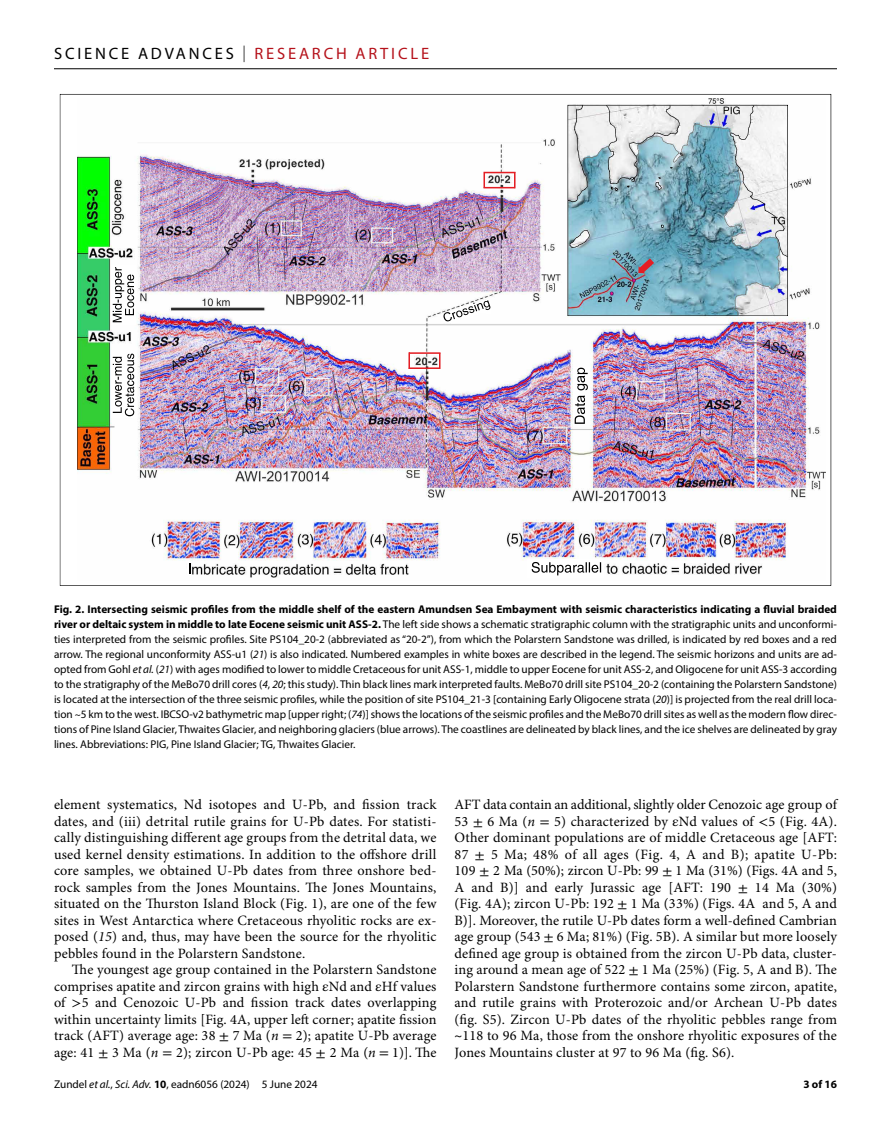
<style>
.page{position:relative;width:891px;height:1134px;background:#fff}
.page>*{position:absolute;margin:0;border:0;box-sizing:border-box;transform-origin:0 0}
.t1{font:16.5px "Myriad Pro";letter-spacing:.17em;color:#000}
.t2{font:14.25px/16.5px "Minion Pro";letter-spacing:.01em;color:#000;text-align:justify}
.t3{font:11.25px/15px "Myriad Pro";color:#000;text-align:justify}
.t4{font:700 11.25px "Myriad Pro";color:#000}
.s1{font-weight:300}
.s2{color:#b5121b}
.s3{font-weight:700}
.s4{font-style:italic}
.s5{font-family:"STIX"}
</style>
<div class="page">
<hr style="left:54px;top:68px;width:783px;height:1px;background:#000">
<svg style="left:60px;top:94px;width:771px;height:492px"></svg>
<img style="left:78px;top:99px;width:747px;height:482px">
<svg style="left:483px;top:172px;width:33px;height:16px"></svg>
<svg style="left:408px;top:352px;width:33px;height:17px"></svg>
<img style="left:568px;top:105px;width:220px;height:211px">
<div style="left:441px;top:314px;width:18px;height:9px;background:#fff"></div>
<svg style="left:490px;top:302px;width:1px;height:12px"></svg>
<svg style="left:443px;top:300px;width:47px;height:21px"></svg>
<div style="left:111px;top:265px;width:25px;height:60px;background:#fff"></div>
<div style="left:111px;top:351px;width:26px;height:67px;background:#fff"></div>
<div style="left:573px;top:368px;width:16px;height:57px;background:#fff"></div>
<hr style="left:188px;top:561px;width:3px;height:14px;background:#fff">
<div style="left:527px;top:559px;width:76px;height:18px;background:#fff"></div>
<svg style="left:113px;top:267px;width:21px;height:55px"></svg>
<svg style="left:113px;top:354px;width:21px;height:62px"></svg>
<svg style="left:575px;top:368px;width:13px;height:56px"></svg>
<svg style="left:189px;top:563px;width:2px;height:10px"></svg>
<svg style="left:532px;top:562px;width:69px;height:13px"></svg>
<p class="t1" style="left:54px;top:44px;width:376px">Science Adva nces <span class="s1">|</span> <span class="s2">Resear ch Ar ticle</span></p>
<p class="t3" style="left:54px;top:601px;width:785px"><span class="s3">Fig. 2. Intersecting seismic profiles from the middle shelf of the eastern Amundsen Sea Embayment with seismic characteristics indicating a fluvial braided river or deltaic system in middle to late Eocene seismic unit ASS-2.</span> The left side shows a schematic stratigraphic column with the stratigraphic units and unconformi&shy;ties interpreted from the seismic profiles. Site PS104_20-2 (abbreviated as “20-2”), from which the Polarstern Sandstone was drilled, is indicated by red boxes and a red arrow. The regional unconformity ASS-u1 (<span class="s4">21</span>) is also indicated. Numbered examples in white boxes are described in the legend. The seismic horizons and units are ad&shy;opted from Gohl <span class="s4">et al.</span> (<span class="s4">21</span>) with ages modified to lower to middle Cretaceous for unit ASS-1, middle to upper Eocene for unit ASS-2, and Oligocene for unit ASS-3 according to the stratigraphy of the MeBo70 drill cores (<span class="s4">4</span>, <span class="s4">20</span>; this study). Thin black lines mark interpreted faults. MeBo70 drill site PS104_20-2 (containing the Polarstern Sandstone) is located at the intersection of the three seismic profiles, while the position of site PS104_21-3 [containing Early Oligocene strata (<span class="s4">20</span>)] is projected from the real drill loca&shy;tion <span class="s5">~</span>5 km to the west. IBCSO-v2 bathymetric map [upper right; (<span class="s4">74</span>)] shows the locations of the seismic profiles and the MeBo70 drill sites as well as the modern flow direc&shy;tions of Pine Island Glacier, Thwaites Glacier, and neighboring glaciers (blue arrows). The coastlines are delineated by black lines, and the ice shelves are delineated by gray lines. Abbreviations: PIG, Pine Island Glacier; TG, Thwaites Glacier.</p>
<p class="t2" style="left:54px;top:797px;width:384px">element systematics, Nd isotopes and U-Pb, and fission track dates, and (iii) detrital rutile grains for U-Pb dates. For statisti&shy;cally distinguishing different age groups from the detrital data, we used kernel density estimations. In addition to the offshore drill core samples, we obtained U-Pb dates from three onshore bed&shy;rock samples from the Jones Mountains. The Jones Mountains, situated on the Thurston Island Block (Fig. 1), are one of the few sites in West Antarctica where Cretaceous rhyolitic rocks are ex&shy;posed (<span class="s4">15</span>) and, thus, may have been the source for the rhyolitic pebbles found in the Polarstern Sandstone.</p>
<p class="t2" style="left:54px;top:962px;width:384px;text-indent:18px">The youngest age group contained in the Polarstern Sandstone comprises apatite and zircon grains with high <span class="s5">ε</span>Nd and <span class="s5">ε</span>Hf values of <span class="s5">&gt;</span>5 and Cenozoic U-Pb and fission track dates overlapping within uncertainty limits [Fig. 4A, upper left corner; apatite fission track (AFT) average age: 38 <span class="s5">±</span> 7 Ma (<span class="s4">n</span> <span class="s5">=</span> 2); apatite U-Pb average age: 41 <span class="s5">±</span> 3 Ma (<span class="s4">n</span> <span class="s5">=</span> 2); zircon U-Pb age: 45 <span class="s5">±</span> 2 Ma (<span class="s4">n</span> <span class="s5">=</span> 1)]. The</p>
<p class="t3" style="left:54px;top:1076px;width:265px">Zundel <span class="s4">et al.</span>, <span class="s4">Sci. Adv.</span> <span class="s3">10</span>, eadn6056 (2024) 5 June 2024</p>
<p class="t2" style="left:454px;top:797px;width:384px">AFT data contain an additional, slightly older Cenozoic age group of 53 <span class="s5">±</span> 6 Ma (<span class="s4">n</span> <span class="s5">=</span> 5) characterized by <span class="s5">ε</span>Nd values of <span class="s5">&lt;</span>5 (Fig. 4A).<br>Other dominant populations are of middle Cretaceous age [AFT:<br>87 <span class="s5">±</span> 5 Ma; 48% of all ages (Fig. 4, A and B); apatite U-Pb:<br>109 <span class="s5">±</span> 2 Ma (50%); zircon U-Pb: 99 <span class="s5">±</span> 1 Ma (31%) (Figs. 4A and 5, A and B)] and early Jurassic age [AFT: 190 <span class="s5">±</span> 14 Ma (30%) (Fig. 4A); zircon U-Pb: 192 <span class="s5">±</span> 1 Ma (33%) (Figs. 4A and 5, A and B)]. Moreover, the rutile U-Pb dates form a well-defined Cambrian age group (543 <span class="s5">±</span> 6 Ma; 81%) (Fig. 5B). A similar but more loosely defined age group is obtained from the zircon U-Pb data, cluster&shy;ing around a mean age of 522 <span class="s5">±</span> 1 Ma (25%) (Fig. 5, A and B). The Polarstern Sandstone furthermore contains some zircon, apatite, and rutile grains with Proterozoic and/or Archean U-Pb dates (fig. S5). Zircon U-Pb dates of the rhyolitic pebbles range from <span class="s5">~</span>118 to 96 Ma, those from the onshore rhyolitic exposures of the Jones Mountains cluster at 97 to 96 Ma (fig. S6).</p>
<p class="t4" style="left:803px;top:1076px;width:35px">3 of 16</p>
</div>
